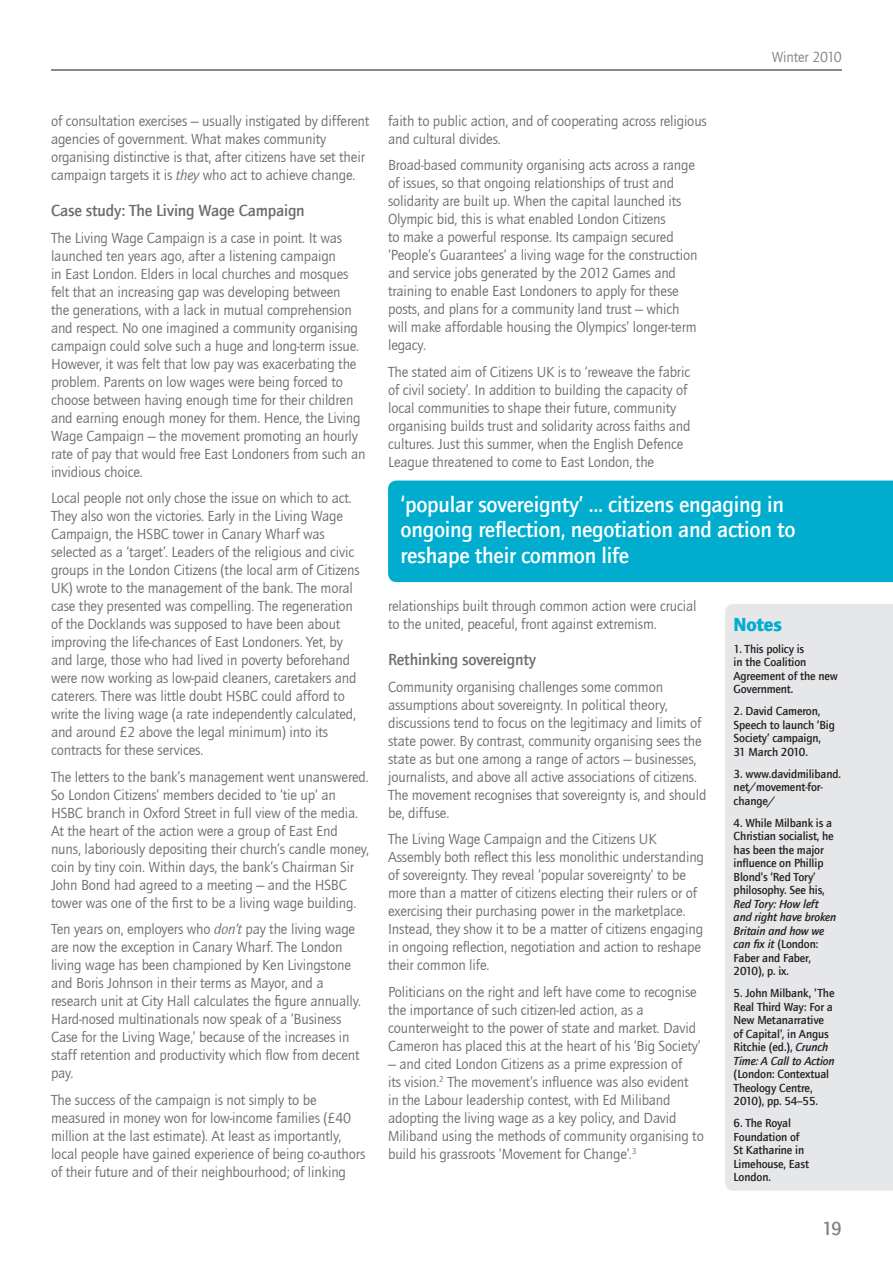
<style>
.page{position:relative;width:893px;height:1263px;background:#fff}
.page>*{position:absolute;margin:0;border:0;box-sizing:border-box;transform-origin:0 0}
.t1{font:500 22.5px/25.5px "ITC Quay Sans Com";letter-spacing:-.01em;color:#fff}
.t2{font:900 19.5px "ITC Quay Sans Com";letter-spacing:-.015em;color:#00adcf}
.t3{font:500 19.5px "ITC Quay Sans Com";color:#808285}
.t4{font:500 16.5px "ITC Quay Sans Com";letter-spacing:-.01em;color:#6c6d70}
.t5{font:15px/18px "ITC Quay Sans Com";letter-spacing:-.01em;color:#6c6d70}
.t6{font:15px "ITC Quay Sans Com";letter-spacing:-.01em;color:#808285}
.t7{font:500 12px/13.5px "ITC Quay Sans Com";letter-spacing:-.01em;color:#231f20}
.t8{font:italic 500 12px/13.5px "ITC Quay Sans Com";letter-spacing:-.01em;color:#231f20}
.s1{font-style:italic}
.s2{font-style:normal}
</style>
<div class="page">
<hr style="left:51px;top:69px;width:791px;height:2px;background:#808285">
<div style="left:725px;top:604px;width:168px;height:587px;background:#e6e7e9"></div>
<div style="left:388px;top:480px;width:505px;height:102px;background:#00adcf"></div>
<p class="t6" style="left:772px;top:48px;width:72px">Winter 2010</p>
<p class="t5" style="left:51px;top:111px;width:320px">of consultation exercises – usually instigated by different agencies of government. What makes community organising distinctive is that, after citizens have set their campaign targets it is <span class="s1">they</span> who act to achieve change.</p>
<p class="t4" style="left:51px;top:200px;width:255px">Case study: The Living Wage Campaign</p>
<p class="t5" style="left:51px;top:228px;width:316px">The Living Wage Campaign is a case in point. It was launched ten years ago, after a listening campaign<br>in East London. Elders in local churches and mosques felt that an increasing gap was developing between<br>the generations, with a lack in mutual comprehension and respect. No one imagined a community organising campaign could solve such a huge and long-term issue.<br>However, it was felt that low pay was exacerbating the problem. Parents on low wages were being forced to choose between having enough time for their children and earning enough money for them. Hence, the Living Wage Campaign – the movement promoting an hourly rate of pay that would free East Londoners from such an invidious choice.</p>
<p class="t5" style="left:51px;top:489px;width:310px">Local people not only chose the issue on which to act.<br>They also won the victories. Early in the Living Wage Campaign, the HSBC tower in Canary Wharf was selected as a ‘target’. Leaders of the religious and civic groups in the London Citizens (the local arm of Citizens UK) wrote to the management of the bank. The moral case they presented was compelling. The regeneration of the Docklands was supposed to have been about improving the life-chances of East Londoners. Yet, by and large, those who had lived in poverty beforehand were now working as low-paid cleaners, caretakers and caterers. There was little doubt HSBC could afford to write the living wage (a rate independently calculated, and around £2 above the legal minimum) into its contracts for these services.</p>
<p class="t5" style="left:51px;top:767px;width:319px">The letters to the bank’s management went unanswered.<br>So London Citizens’ members decided to ‘tie up’ an HSBC branch in Oxford Street in full view of the media.<br>At the heart of the action were a group of East End nuns, laboriously depositing their church’s candle money, coin by tiny coin. Within days, the bank’s Chairman Sir John Bond had agreed to a meeting – and the HSBC tower was one of the first to be a living wage building.</p>
<p class="t5" style="left:51px;top:920px;width:312px">Ten years on, employers who <span class="s1">don’t</span> pay the living wage are now the exception in Canary Wharf. The London living wage has been championed by Ken Livingstone and Boris Johnson in their terms as Mayor, and a research unit at City Hall calculates the figure annually.<br>Hard-nosed multinationals now speak of a ‘Business Case for the Living Wage,’ because of the increases in staff retention and productivity which flow from decent pay.</p>
<p class="t5" style="left:51px;top:1090px;width:316px">The success of the campaign is not simply to be measured in money won for low-income families (£40 million at the last estimate). At least as importantly, local people have gained experience of being co-authors of their future and of their neighbourhood; of linking</p>
<p class="t5" style="left:388px;top:111px;width:320px">faith to public action, and of cooperating across religious and cultural divides.</p>
<p class="t5" style="left:388px;top:156px;width:311px">Broad-based community organising acts across a range of issues, so that ongoing relationships of trust and solidarity are built up. When the capital launched its Olympic bid, this is what enabled London Citizens<br>to make a powerful response. Its campaign secured ‘People’s Guarantees’ a living wage for the construction and service jobs generated by the 2012 Games and training to enable East Londoners to apply for these posts, and plans for a community land trust – which will make affordable housing the Olympics’ longer-term legacy.</p>
<p class="t5" style="left:388px;top:362px;width:304px">The stated aim of Citizens UK is to ‘reweave the fabric of civil society’. In addition to building the capacity of local communities to shape their future, community organising builds trust and solidarity across faiths and cultures. Just this summer, when the English Defence League threatened to come to East London, the</p>
<h1 class="t1" style="left:400px;top:491px;width:397px">‘popular sovereignty’ … citizens engaging in ongoing reflection, negotiation and action to reshape their common life</h1>
<p class="t5" style="left:388px;top:596px;width:310px">relationships built through common action were crucial to the united, peaceful, front against extremism.</p>
<p class="t4" style="left:388px;top:649px;width:150px">Rethinking sovereignty</p>
<p class="t5" style="left:388px;top:677px;width:320px">Community organising challenges some common assumptions about sovereignty. In political theory, discussions tend to focus on the legitimacy and limits of state power. By contrast, community organising sees the state as but one among a range of actors – businesses, journalists, and above all active associations of citizens.<br>The movement recognises that sovereignty is, and should be, diffuse.</p>
<p class="t5" style="left:388px;top:830px;width:317px">The Living Wage Campaign and the Citizens UK Assembly both reflect this less monolithic understanding of sovereignty. They reveal ‘popular sovereignty’ to be more than a matter of citizens electing their rulers or of exercising their purchasing power in the marketplace.<br>Instead, they show it to be a matter of citizens engaging in ongoing reflection, negotiation and action to reshape their common life.</p>
<p class="t5" style="left:388px;top:982px;width:314px">Politicians on the right and left have come to recognise the importance of such citizen-led action, as a counterweight to the power of state and market. David Cameron has placed this at the heart of his ‘Big Society’</p>
<p class="t5" style="left:388px;top:1054px;width:317px">– and cited London Citizens as a prime expression of<br>its vision.<sup>2</sup> The movement’s influence was also evident<br>in the Labour leadership contest, with Ed Miliband adopting the living wage as a key policy, and David Miliband using the methods of community organising to build his grassroots ‘Movement for Change’.<sup>3</sup></p>
<h2 class="t2" style="left:734px;top:611px;width:50px">Notes</h2>
<p class="t7" style="left:734px;top:641px;width:106px">1. This policy is<br>in the Coalition<br>Agreement of the new<br>Government.</p>
<p class="t7" style="left:734px;top:704px;width:103px">2. David Cameron,<br>Speech to launch ‘Big<br>Society’ campaign,<br>31 March 2010.</p>
<p class="t7" style="left:734px;top:766px;width:109px">3. www.davidmiliband. net/movement-for&shy;change/</p>
<p class="t7" style="left:734px;top:815px;width:102px">4. While Milbank is a<br>Christian socialist, he has been the major influence on Phillip<br>Blond’s ‘Red Tory’ philosophy. See his,</p>
<p class="t8" style="left:734px;top:897px;width:104px">Red Tory: How left and right have broken<br>Britain and how we can fix it <span class="s2">(London:<br>Faber and Faber,<br>2010), p. ix.</span></p>
<p class="t7" style="left:734px;top:986px;width:103px">5. John Milbank, ‘The<br>Real Third Way: For a<br>New Metanarrative of Capital’, in Angus<br>Ritchie (ed.), <span class="s1">Crunch<br>Time: A Call to Action</span></p>
<p class="t7" style="left:734px;top:1067px;width:97px">(London: Contextual<br>Theology Centre,<br>2010), pp. 54–55.</p>
<p class="t7" style="left:734px;top:1116px;width:77px">6. The Royal<br>Foundation of<br>St Katharine in<br>Limehouse, East<br>London.</p>
<h2 class="t3" style="left:822px;top:1216px;width:21px">19</h2>
<h2 class="t3" style="left:831px;top:1216px;width:12px">8</h2>
</div>
